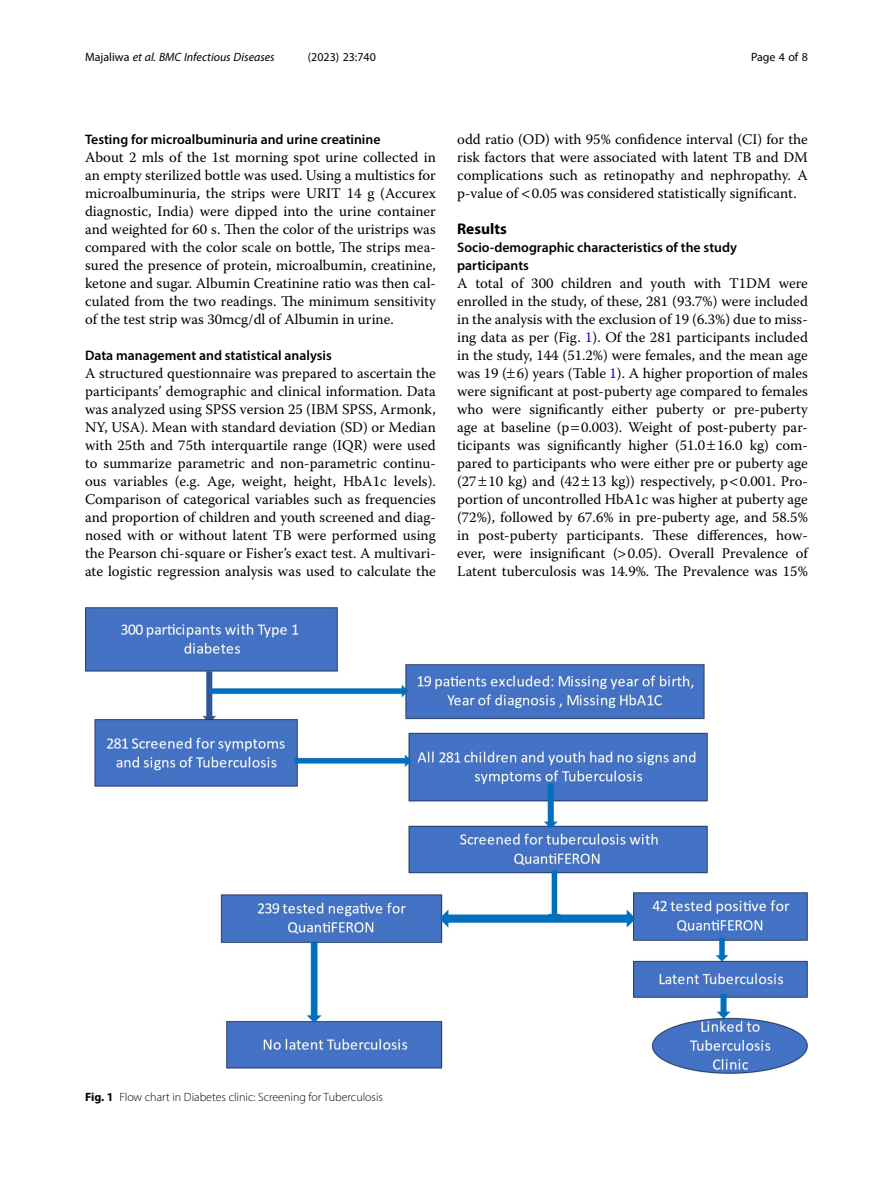
<style>
.page{position:relative;width:893px;height:1191px;background:#fff}
.page>*{position:absolute;margin:0;border:0;box-sizing:border-box;transform-origin:0 0}
.Head_1{font:700 15.45px "Myriad Pro";color:#000}
.Body_Text{font:14.7px/18px "Warnock Pro";color:#000;text-align:justify}
.Head_2{font:600 13.8px "Myriad Pro";color:#000}
.Head_2_After_1{font:600 13.8px/18px "Myriad Pro";color:#000}
.Figure_Caption{font:300 12px "Myriad Pro";color:#000}
.t1{font:italic 12px "Myriad Pro";color:#000}
.t2{font:12px "Myriad Pro";color:#000}
.s1{font-style:normal}
.s2{color:#00f}
.s3{font-weight:700}
</style>
<div class="page">
<img style="left:85px;top:607px;width:723px;height:467px">
<p class="t1" style="left:85px;top:50px;width:191px"><span class="s1">Majaliwa</span> et al. BMC Infectious Diseases</p>
<p class="t2" style="left:308px;top:50px;width:70px">(2023) 23:740</p>
<p class="t2" style="left:751px;top:50px;width:58px">Page 4 of 8</p>
<p class="Head_2" style="left:85px;top:131px;width:297px">Testing for microalbuminuria and urine creatinine</p>
<p class="Body_Text" style="left:85px;top:148px;width:352px">About 2 mls of the 1st morning spot urine collected in an empty sterilized bottle was used. Using a multistics for microalbuminuria, the strips were URIT 14 g (Accurex diagnostic, India) were dipped into the urine container and weighted for 60 s. Then the color of the uristrips was compared with the color scale on bottle, The strips mea&shy;sured the presence of protein, microalbumin, creatinine, ketone and sugar. Albumin Creatinine ratio was then cal&shy;culated from the two readings. The minimum sensitivity of the test strip was 30mcg/dl of Albumin in urine.</p>
<p class="Head_2" style="left:85px;top:347px;width:248px">Data management and statistical analysis</p>
<p class="Body_Text" style="left:85px;top:364px;width:352px">A structured questionnaire was prepared to ascertain the participants’ demographic and clinical information. Data was analyzed using SPSS version 25 (IBM SPSS, Armonk, NY, USA). Mean with standard deviation (SD) or Median with 25th and 75th interquartile range (IQR) were used to summarize parametric and non-parametric continu&shy;ous variables (e.g. Age, weight, height, HbA1c levels).<br>Comparison of categorical variables such as frequencies and proportion of children and youth screened and diag&shy;nosed with or without latent TB were performed using the Pearson chi-square or Fisher’s exact test. A multivari&shy;ate logistic regression analysis was used to calculate the</p>
<p class="Body_Text" style="left:457px;top:130px;width:352px">odd ratio (OD) with 95% confidence interval (CI) for the risk factors that were associated with latent TB and DM complications such as retinopathy and nephropathy. A p-value of 0.05 was considered statistically significant.</p>
<p class="Head_1" style="left:457px;top:219px;width:51px">Results</p>
<p class="Head_2_After_1" style="left:457px;top:238px;width:281px">Socio-demographic characteristics of the study participants</p>
<p class="Body_Text" style="left:457px;top:274px;width:352px">A total of 300 children and youth with T1DM were enrolled in the study, of these, 281 (93.7%) were included in the analysis with the exclusion of 19 (6.3%) due to miss&shy;ing data as per (Fig. <span class="s2">1</span>). Of the 281 participants included in the study, 144 (51.2%) were females, and the mean age was 19 ( 6) years (Table <span class="s2">1</span>). A higher proportion of males were significant at post-puberty age compared to females who were significantly either puberty or pre-puberty age at baseline (p 0.003). Weight of post-puberty par&shy;ticipants was significantly higher (51.0 16.0 kg) com&shy;pared to participants who were either pre or puberty age (27 10 kg) and (42 13 kg)) respectively, p 0.001. Pro&shy;portion of uncontrolled HbA1c was higher at puberty age (72%), followed by 67.6% in pre-puberty age, and 58.5% in post-puberty participants. These differences, how&shy;ever, were insignificant ( 0.05). Overall Prevalence of Latent tuberculosis was 14.9%. The Prevalence was 15%</p>
<p class="Figure_Caption" style="left:85px;top:1089px;width:300px"><span class="s3">Fig. 1</span> Flow chart in Diabetes clinic: Screening for Tuberculosis</p>
</div>
